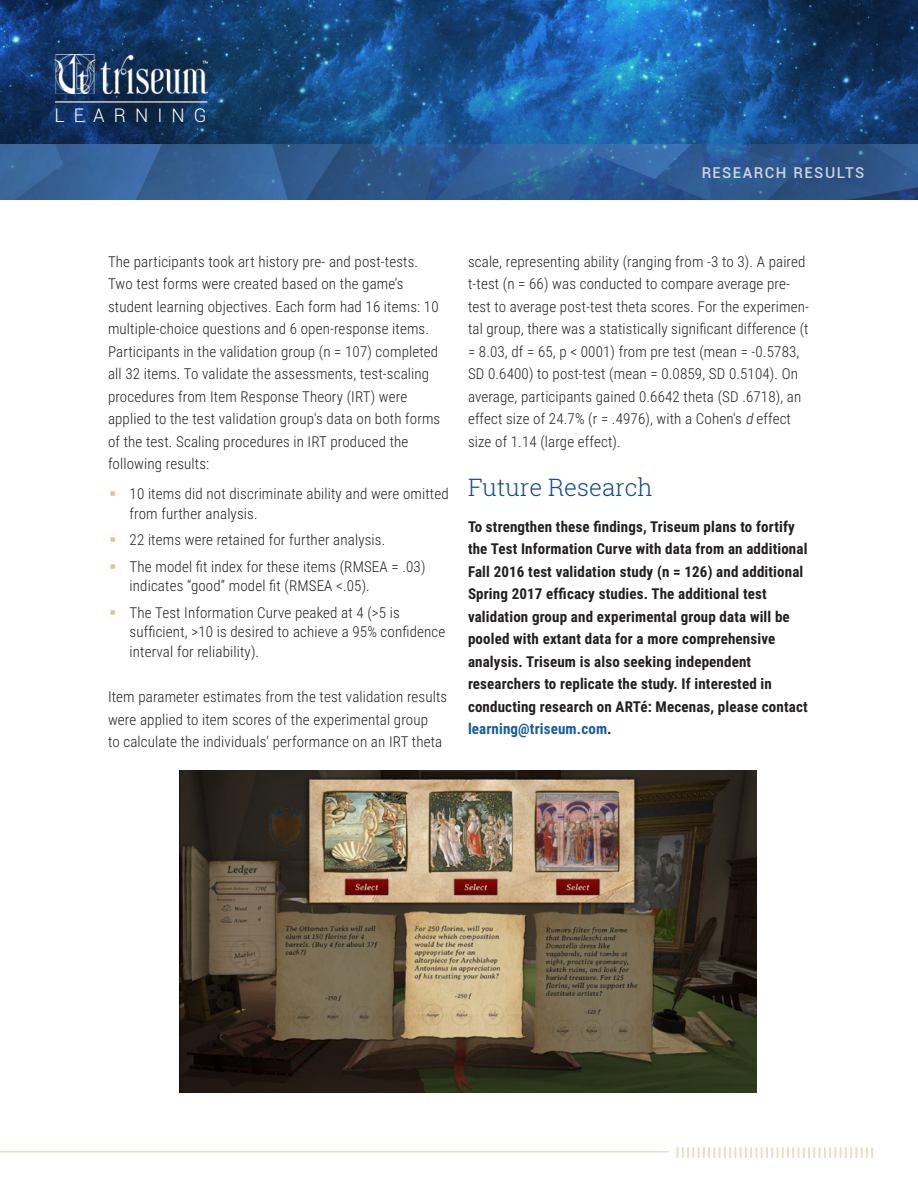
<style>
.page{position:relative;width:918px;height:1188px;background:#fff}
.page>*{position:absolute;margin:0;border:0;box-sizing:border-box;transform-origin:0 0}
.Head_2{font:300 24px "Roboto Slab";color:#154c8c}
.Head_4{font:300 18.75px "Roboto";letter-spacing:.485em;color:#fff}
.Body_Text{font:300 15px/22.5px "Roboto Condensed";letter-spacing:.01em;color:#231f20}
.Body_Text-2{font:700 15px/22.5px "Roboto Condensed";letter-spacing:.01em;color:#231f20}
.t1{font:500 15px "Roboto";letter-spacing:.1em;color:#fff}
.s1{color:#eabe85}
.s2{font-style:italic}
.s3{color:#175d9e}
</style>
<div class="page">
<img style="left:180px;top:773px;width:576px;height:317px">
<img style="left:0;top:0;width:918px;height:200px">
<img style="left:0;top:145px;width:918px;height:54px">
<hr style="left:0;top:1151px;width:669px;height:2px;background:#eddcc1">
<svg style="left:677px;top:1147px;width:196px;height:11px"></svg>
<hr style="left:55px;top:101px;width:152px;height:2px;background:#fff">
<img style="left:54px;top:54px;width:153px;height:39px">
<p class="Head_4" style="left:55px;top:103px;width:154px">LEARNING</p>
<p class="t1" style="left:701px;top:162px;width:165px">RESEARCH RESULTS</p>
<p class="Body_Text" style="left:108px;top:250px;width:334px">The participants took art history pre- and post-tests.<br>Two test forms were created based on the game’s student learning objectives. Each form had 16 items: 10 multiple-choice questions and 6 open-response items.<br>Participants in the validation group (n = 107) completed all 32 items. To validate the assessments, test-scaling procedures from Item Response Theory (IRT) were applied to the test validation group's data on both forms of the test. Scaling procedures in IRT produced the following results:</p>
<p class="Body_Text" style="left:130px;top:483px;width:321px;line-height:19.5px;text-indent:-20px"><span class="s1">▪</span> 10 items did not discriminate ability and were omitted from further analysis.</p>
<p class="Body_Text" style="left:109px;top:528px;width:277px"><span class="s1">▪</span> 22 items were retained for further analysis.</p>
<p class="Body_Text" style="left:130px;top:556px;width:297px;line-height:19.5px;text-indent:-20px"><span class="s1">▪</span> The model fit index for these items (RMSEA = .03) indicates “good” model fit (RMSEA &lt;.05).</p>
<p class="Body_Text" style="left:130px;top:602px;width:317px;line-height:19.5px;text-indent:-20px"><span class="s1">▪</span> The Test Information Curve peaked at 4 (&gt;5 is sufficient, &gt;10 is desired to achieve a 95% confidence interval for reliability).</p>
<p class="Body_Text" style="left:108px;top:685px;width:341px">Item parameter estimates from the test validation results were applied to item scores of the experimental group<br>to calculate the individuals' performance on an IRT theta</p>
<p class="Body_Text" style="left:468px;top:250px;width:342px">scale, representing ability (ranging from -3 to 3). A paired t-test (n = 66) was conducted to compare average pre&shy;test to average post-test theta scores. For the experimen&shy;tal group, there was a statistically significant difference (t = 8.03, df = 65, p &lt; 0001) from pre test (mean = -0.5783, SD 0.6400) to post-test (mean = 0.0859, SD 0.5104). On average, participants gained 0.6642 theta (SD .6718), an effect size of 24.7% (r = .4976), with a Cohen's <span class="s2">d</span> effect size of 1.14 (large effect).</p>
<p class="Head_2" style="left:468px;top:471px;width:186px">Future Research</p>
<p class="Body_Text-2" style="left:468px;top:515px;width:341px">To strengthen these findings, Triseum plans to fortify the Test Information Curve with data from an additional Fall 2016 test validation study (n = 126) and additional Spring 2017 efficacy studies. The additional test validation group and experimental group data will be pooled with extant data for a more comprehensive analysis. Triseum is also seeking independent researchers to replicate the study. If interested in conducting research on ARTé: Mecenas, please contact <span class="s3">learning@triseum.com</span>.</p>
</div>
